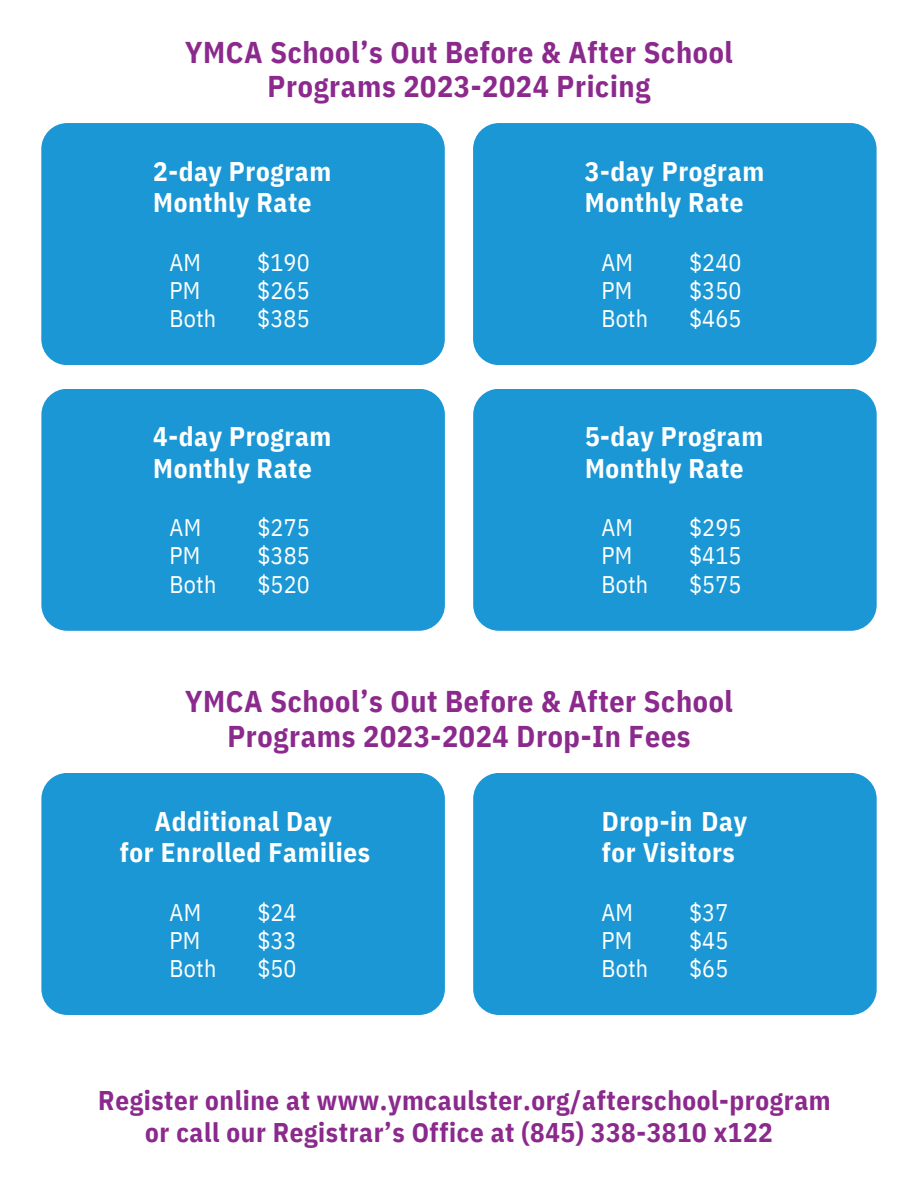
<style>
.page{position:relative;width:918px;height:1188px;background:#fff}
.page>*{position:absolute;margin:0;border:0;box-sizing:border-box;transform-origin:0 0}
.t1{font:700 30px/34.8px "IBM Plex Sans Cond";letter-spacing:.02em;color:#8b298d;text-align:center}
.t2{font:700 27px/31.5px "IBM Plex Sans Cond";letter-spacing:.02em;color:#fff}
.t3{font:700 27px/31.5px "IBM Plex Sans Cond";letter-spacing:.02em;color:#8b298d;text-align:center}
.t4{font:24px/28.2px "IBM Plex Sans Cond";letter-spacing:.01em;color:#fff}
</style>
<div class="page">
<div style="left:41px;top:123px;width:404px;height:242px;background:#1a97d4;border-radius:26px"></div>
<div style="left:41px;top:389px;width:404px;height:242px;background:#1a97d4;border-radius:26px"></div>
<div style="left:41px;top:773px;width:404px;height:242px;background:#1a97d4;border-radius:26px"></div>
<div style="left:473px;top:123px;width:404px;height:242px;background:#1a97d4;border-radius:26px"></div>
<div style="left:473px;top:389px;width:404px;height:242px;background:#1a97d4;border-radius:26px"></div>
<div style="left:473px;top:773px;width:404px;height:242px;background:#1a97d4;border-radius:26px"></div>
<p class="t1" style="left:185px;top:34px;width:549px">YMCA School’s Out Before &amp; After School<br>Programs 2023-2024 Pricing</p>
<p class="t2" style="left:153px;top:155px;width:180px">2-day Program<br>Monthly Rate</p>
<p class="t4" style="left:170px;top:248px;width:48px">AM<br>PM<br>Both</p>
<p class="t4" style="left:257px;top:248px;width:54px">$190</p>
<p class="t4" style="left:257px;top:276px;width:54px">$265</p>
<p class="t4" style="left:257px;top:304px;width:54px">$385</p>
<p class="t2" style="left:153px;top:420px;width:180px">4-day Program<br>Monthly Rate</p>
<p class="t4" style="left:170px;top:513px;width:48px">AM<br>PM<br>Both</p>
<p class="t4" style="left:257px;top:513px;width:54px">$275</p>
<p class="t4" style="left:257px;top:541px;width:54px">$385</p>
<p class="t4" style="left:257px;top:569px;width:54px">$520</p>
<p class="t2" style="left:585px;top:155px;width:181px">3-day Program<br>Monthly Rate</p>
<p class="t4" style="left:601px;top:248px;width:48px">AM<br>PM<br>Both</p>
<p class="t4" style="left:689px;top:248px;width:54px">$240</p>
<p class="t4" style="left:689px;top:276px;width:54px">$350</p>
<p class="t4" style="left:689px;top:304px;width:54px">$465</p>
<p class="t2" style="left:585px;top:420px;width:180px">5-day Program<br>Monthly Rate</p>
<p class="t4" style="left:601px;top:513px;width:48px">AM<br>PM<br>Both</p>
<p class="t4" style="left:689px;top:513px;width:54px">$295</p>
<p class="t4" style="left:689px;top:541px;width:54px">$415</p>
<p class="t4" style="left:689px;top:569px;width:54px">$575</p>
<p class="t1" style="left:185px;top:683px;width:549px">YMCA School’s Out Before &amp; After School<br>Programs 2023-2024 Drop-In Fees</p>
<p class="t2" style="left:155px;top:805px;width:179px">Additional Day</p>
<p class="t2" style="left:120px;top:836px;width:252px">for Enrolled Families</p>
<p class="t4" style="left:170px;top:897px;width:48px">AM<br>PM<br>Both</p>
<p class="t4" style="left:257px;top:897px;width:41px">$24</p>
<p class="t4" style="left:257px;top:926px;width:41px">$33</p>
<p class="t4" style="left:257px;top:954px;width:41px">$50</p>
<p class="t2" style="left:602px;top:805px;width:147px">Drop-in Day for Visitors</p>
<p class="t4" style="left:601px;top:897px;width:48px">AM<br>PM<br>Both</p>
<p class="t4" style="left:689px;top:897px;width:41px">$37</p>
<p class="t4" style="left:689px;top:926px;width:41px">$45</p>
<p class="t4" style="left:689px;top:954px;width:41px">$65</p>
<p class="t3" style="left:98px;top:1084px;width:734px">Register online at www.ymcaulster.org/afterschool-program or call our Registrar’s Office at (845) 338-3810 x122</p>
</div>
